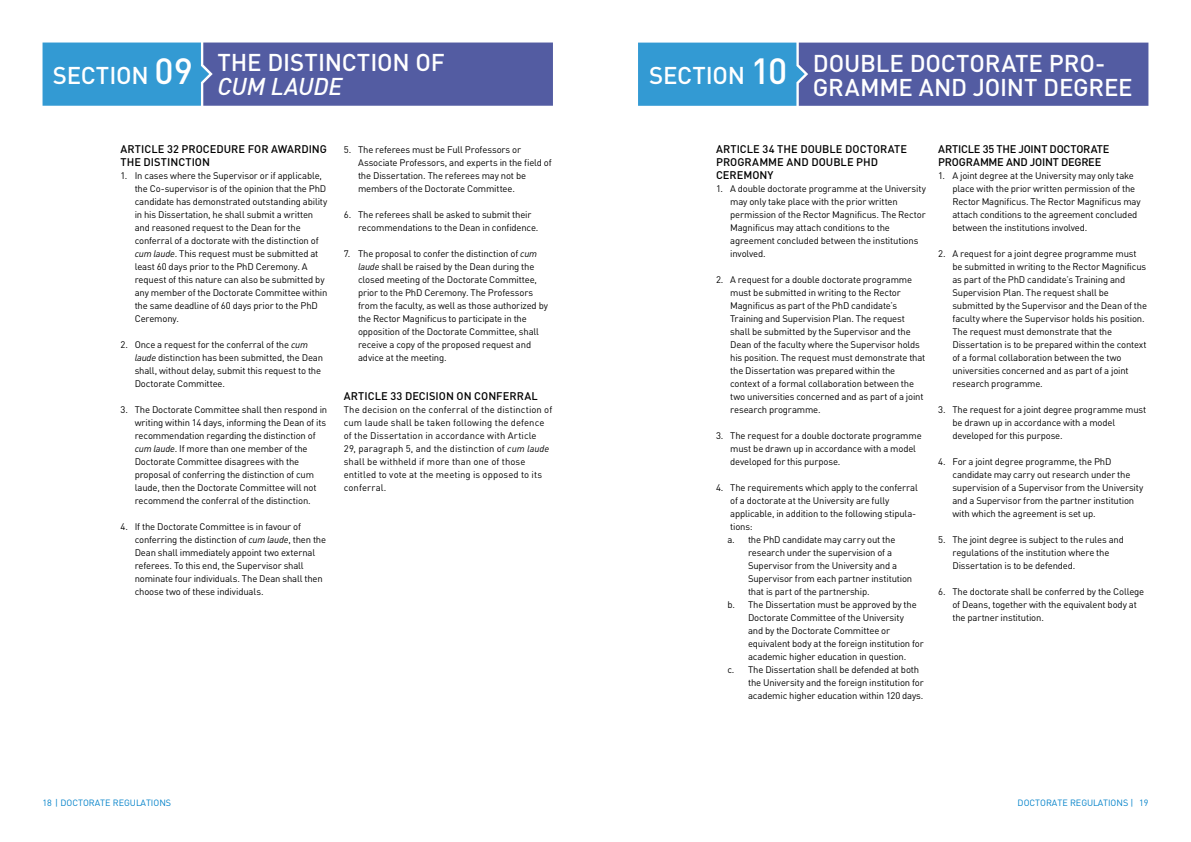
<style>
.page{position:relative;width:1191px;height:842px;background:#fff}
.page>*{position:absolute;margin:0;border:0;box-sizing:border-box;transform-origin:0 0}
.t1{font:500 24px/24px "DIN Pro";letter-spacing:-.01em;color:#fff}
.t2{font:italic 500 24px "DIN Pro";letter-spacing:-.005em;color:#fff}
.t3{font:500 11px/13px "DIN Pro";color:#000}
.t4{font:500 11px/13px "DIN Pro";letter-spacing:-.02em;color:#000}
.t5{font:9.5px/13px "DIN Pro";letter-spacing:-.015em;color:#000}
.t6{font:9.5px/13px "DIN Pro";letter-spacing:.01em;color:#000}
.t7{font:9px "DIN Pro";color:#0081c9}
.s1{font-size:36px}
.s2{font-style:italic}
</style>
<div class="page">
<svg style="left:43px;top:43px;width:510px;height:63px;background:#4a70b2"></svg>
<svg style="left:638px;top:43px;width:510px;height:63px;background:#4a70b2"></svg>
<h1 class="t1" style="left:53px;top:60px;width:142px">SECTION <span class="s1">09</span></h1>
<h1 class="t1" style="left:217px;top:48px;width:229px">THE DISTINCTION OF</h1>
<h1 class="t2" style="left:217px;top:68px;width:126px">CUM LAUDE</h1>
<h1 class="t1" style="left:813px;top:48px;width:321px;text-indent:-164px">SECTION <span class="s1">10</span> DOUBLE DOCTORATE PRO-<br>GRAMME AND JOINT DEGREE</h1>
<p class="t3" style="left:120px;top:141px;width:208px">ARTICLE 32 PROCEDURE FOR AWARDING<br>THE DISTINCTION</p>
<p class="t5" style="left:135px;top:168px;width:194px;text-indent:-14px">1. In cases where the Supervisor or if applicable, the Co-supervisor is of the opinion that the PhD candidate has demonstrated outstanding ability in his Dissertation, he shall submit a written and reasoned request to the Dean for the conferral of a doctorate with the distinction of <span class="s2">cum laude</span>. This request must be submitted at least 60 days prior to the PhD Ceremony. A request of this nature can also be submitted by any member of the Doctorate Committee within the same deadline of 60 days prior to the PhD Ceremony.</p>
<p class="t5" style="left:135px;top:337px;width:190px;text-indent:-14px">2. Once a request for the conferral of the <span class="s2">cum laude</span> distinction has been submitted, the Dean shall, without delay, submit this request to the Doctorate Committee.</p>
<p class="t5" style="left:135px;top:402px;width:194px;text-indent:-14px">3. The Doctorate Committee shall then respond in writing within 14 days, informing the Dean of its recommendation regarding the distinction of <span class="s2">cum laude</span>. If more than one member of the Doctorate Committee disagrees with the proposal of conferring the distinction of cum laude, then the Doctorate Committee will not recommend the conferral of the distinction.</p>
<p class="t5" style="left:135px;top:519px;width:193px;text-indent:-14px">4. If the Doctorate Committee is in favour of conferring the distinction of <span class="s2">cum laude</span>, then the Dean shall immediately appoint two external referees. To this end, the Supervisor shall nominate four individuals. The Dean shall then choose two of these individuals.</p>
<p class="t5" style="left:358px;top:142px;width:195px;text-indent:-14px">5. The referees must be Full Professors or Associate Professors, and experts in the field of the Dissertation. The referees may not be members of the Doctorate Committee.</p>
<p class="t5" style="left:358px;top:207px;width:182px;text-indent:-14px">6. The referees shall be asked to submit their recommendations to the Dean in confidence.</p>
<p class="t5" style="left:358px;top:246px;width:191px;text-indent:-14px">7. The proposal to confer the distinction of <span class="s2">cum laude</span> shall be raised by the Dean during the closed meeting of the Doctorate Committee, prior to the PhD Ceremony. The Professors from the faculty, as well as those authorized by the Rector Magnificus to participate in the opposition of the Doctorate Committee, shall receive a copy of the proposed request and advice at the meeting.</p>
<p class="t3" style="left:344px;top:388px;width:195px">ARTICLE 33 DECISION ON CONFERRAL</p>
<p class="t6" style="left:344px;top:402px;width:210px">The decision on the conferral of the distinction of cum laude shall be taken following the defence of the Dissertation in accordance with Article<br>29, paragraph 5, and the distinction of <span class="s2">cum laude </span>shall be withheld if more than one of those entitled to vote at the meeting is opposed to its conferral.</p>
<p class="t3" style="left:716px;top:141px;width:193px">ARTICLE 34 THE DOUBLE DOCTORATE<br>PROGRAMME AND DOUBLE PHD<br>CEREMONY</p>
<p class="t5" style="left:730px;top:181px;width:197px;text-indent:-14px">1. A double doctorate programme at the University may only take place with the prior written permission of the Rector Magnificus. The Rector Magnificus may attach conditions to the agreement concluded between the institutions involved.</p>
<p class="t5" style="left:730px;top:272px;width:197px;text-indent:-14px">2. A request for a double doctorate programme must be submitted in writing to the Rector Magnificus as part of the PhD candidate’s Training and Supervision Plan. The request shall be submitted by the Supervisor and the Dean of the faculty where the Supervisor holds his position. The request must demonstrate that the Dissertation was prepared within the context of a formal collaboration between the two universities concerned and as part of a joint research programme.</p>
<p class="t5" style="left:730px;top:428px;width:193px;text-indent:-14px">3. The request for a double doctorate programme must be drawn up in accordance with a model developed for this purpose.</p>
<p class="t5" style="left:716px;top:480px;width:203px">4. The requirements which apply to the conferral</p>
<p class="t5" style="left:730px;top:493px;width:161px">of a doctorate at the University are fully</p>
<p class="t5" style="left:730px;top:506px;width:188px">applicable, in addition to the following stipula-</p>
<p class="t5" style="left:730px;top:519px;width:24px">tions:</p>
<p class="t5" style="left:727px;top:532px;width:170px">a. the PhD candidate may carry out the</p>
<p class="t5" style="left:748px;top:545px;width:146px">research under the supervision of a</p>
<p class="t5" style="left:748px;top:558px;width:151px">Supervisor from the University and a</p>
<p class="t5" style="left:748px;top:571px;width:166px">Supervisor from each partner institution</p>
<p class="t5" style="left:748px;top:584px;width:123px">that is part of the partnership.</p>
<p class="t5" style="left:727px;top:597px;width:191px">b. The Dissertation must be approved by the</p>
<p class="t5" style="left:748px;top:610px;width:157px">Doctorate Committee of the University</p>
<p class="t5" style="left:748px;top:623px;width:144px">and by the Doctorate Committee or</p>
<p class="t5" style="left:748px;top:636px;width:177px">equivalent body at the foreign institution for</p>
<p class="t5" style="left:748px;top:649px;width:160px">academic higher education in question.</p>
<p class="t5" style="left:727px;top:662px;width:193px">c. The Dissertation shall be defended at both</p>
<p class="t5" style="left:748px;top:675px;width:177px">the University and the foreign institution for</p>
<p class="t5" style="left:748px;top:688px;width:177px">academic higher education within 120 days.</p>
<p class="t4" style="left:938px;top:141px;width:173px">ARTICLE 35 THE JOINT DOCTORATE<br>PROGRAMME AND JOINT DEGREE</p>
<p class="t5" style="left:952px;top:168px;width:190px;text-indent:-14px">1. A joint degree at the University may only take place with the prior written permission of the Rector Magnificus. The Rector Magnificus may attach conditions to the agreement concluded between the institutions involved.</p>
<p class="t5" style="left:952px;top:246px;width:196px;text-indent:-14px">2. A request for a joint degree programme must be submitted in writing to the Rector Magnificus as part of the PhD candidate’s Training and Supervision Plan. The request shall be submitted by the Supervisor and the Dean of the faculty where the Supervisor holds his position.<br>The request must demonstrate that the Dissertation is to be prepared within the context of a formal collaboration between the two universities concerned and as part of a joint research programme.</p>
<p class="t5" style="left:952px;top:402px;width:195px;text-indent:-14px">3. The request for a joint degree programme must be drawn up in accordance with a model developed for this purpose.</p>
<p class="t5" style="left:952px;top:454px;width:192px;text-indent:-14px">4. For a joint degree programme, the PhD candidate may carry out research under the supervision of a Supervisor from the University and a Supervisor from the partner institution with which the agreement is set up.</p>
<p class="t5" style="left:952px;top:532px;width:173px;text-indent:-14px">5. The joint degree is subject to the rules and regulations of the institution where the<br>Dissertation is to be defended.</p>
<p class="t5" style="left:952px;top:584px;width:193px;text-indent:-14px">6. The doctorate shall be conferred by the College of Deans, together with the equivalent body at the partner institution.</p>
<p class="t7" style="left:43px;top:796px;width:130px">18 | DOCTORATE REGULATIONS</p>
<p class="t7" style="left:1017px;top:796px;width:132px">DOCTORATE REGULATIONS | 19</p>
</div>
